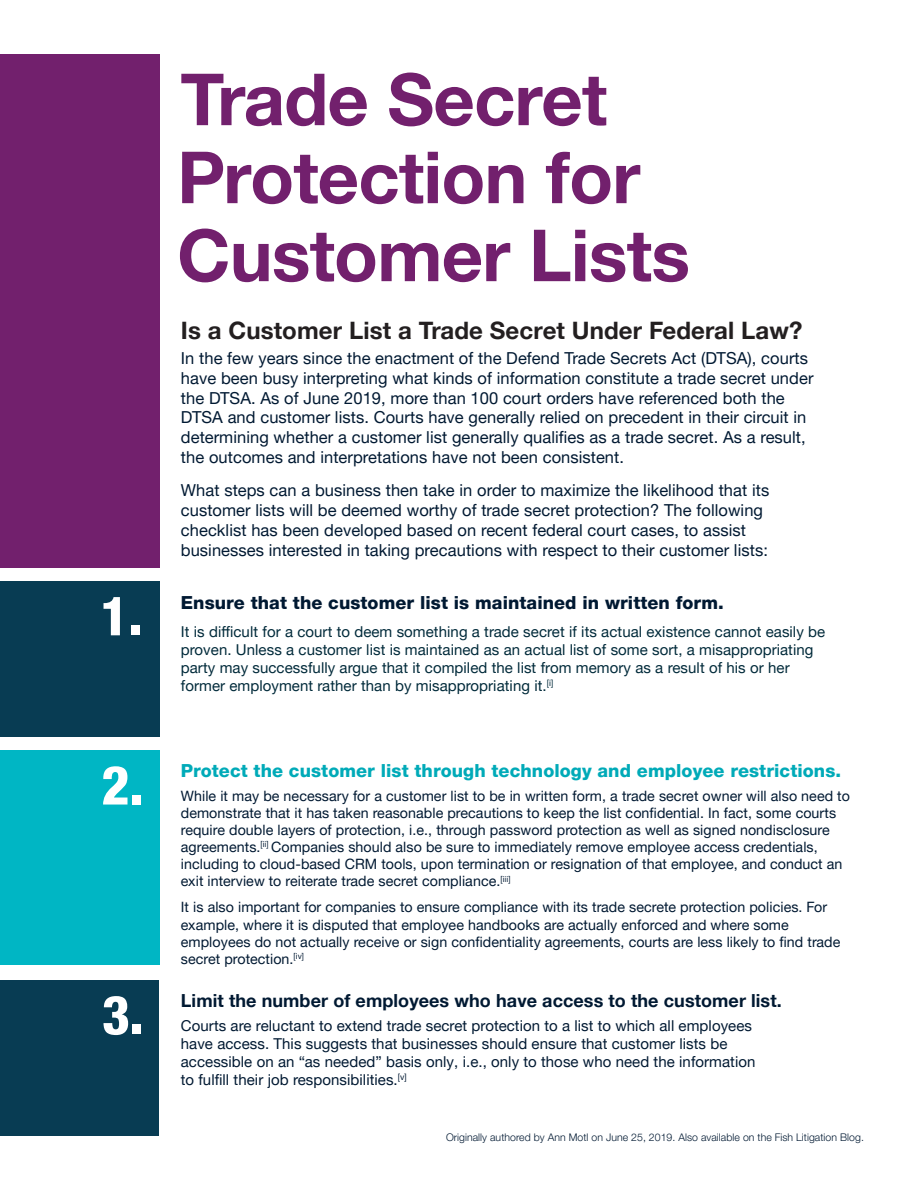
<style>
.page{position:relative;width:918px;height:1188px;background:#fff}
.page>*{position:absolute;margin:0;border:0;box-sizing:border-box;transform-origin:0 0}
.t1{font:700 72px "Helvetica Neue LTW1 G";letter-spacing:-.01em;color:#72206d}
.t2{font:800 condensed 54px "Helvetica Neue LTW1 G";color:#fff}
.t3{font:700 24px "Helvetica Neue LTW1 G";letter-spacing:.005em;color:#231f20}
.t4{font:800 18px "Helvetica Neue LTW1 G";letter-spacing:.005em;color:#00aab8}
.t5{font:700 18px "Helvetica Neue LTW1 G";letter-spacing:.005em;color:#001932}
.t6{font:800 18px "Helvetica Neue LTW1 G";letter-spacing:.005em;color:#001932}
.t7{font:16.5px/19.8px "Helvetica Neue LTW1 G";letter-spacing:.005em;color:#001932}
.t8{font:15px/18px "Helvetica Neue LTW1 G";letter-spacing:.005em;color:#002a3a}
.t9{font:15px/18px "Helvetica Neue LTW1 G";letter-spacing:.005em;color:#001932}
.t10{font:14.25px/17.1px "Helvetica Neue LTW1 G";letter-spacing:.005em;color:#001932}
.t11{font:300 10.5px "Helvetica Neue LTW1 G";letter-spacing:.005em;color:#001932}
</style>
<div class="page">
<div style="left:0;top:582px;width:160px;height:155px;background:#083c53"></div>
<div style="left:0;top:751px;width:160px;height:214px;background:#00b6c4"></div>
<div style="left:0;top:981px;width:158px;height:155px;background:#083c53"></div>
<div style="left:0;top:55px;width:160px;height:513px;background:#72206d"></div>
<p class="t2" style="left:100px;top:583px;width:44px">1.</p>
<p class="t2" style="left:101px;top:752px;width:44px">2.</p>
<p class="t2" style="left:102px;top:982px;width:44px">3.</p>
<p class="t1" style="left:180px;top:55px;width:428px">Trade Secret</p>
<p class="t1" style="left:177px;top:133px;width:465px">Protection for</p>
<p class="t1" style="left:177px;top:211px;width:514px">Customer Lists</p>
<p class="t3" style="left:181px;top:315px;width:623px">Is a Customer List a Trade Secret Under Federal Law?</p>
<p class="t7" style="left:181px;top:348px;width:634px">In the few years since the enactment of the Defend Trade Secrets Act (DTSA), courts have been busy interpreting what kinds of information constitute a trade secret under the DTSA. As of June 2019, more than 100 court orders have referenced both the DTSA and customer lists. Courts have generally relied on precedent in their circuit in determining whether a customer list generally qualifies as a trade secret. As a result, the outcomes and interpretations have not been consistent.</p>
<p class="t7" style="left:181px;top:481px;width:590px">What steps can a business then take in order to maximize the likelihood that its customer lists will be deemed worthy of trade secret protection? The following checklist has been developed based on recent federal court cases, to assist businesses interested in taking precautions with respect to their customer lists:</p>
<p class="t6" style="left:181px;top:592px;width:544px">Ensure that the customer list is maintained in written form.</p>
<p class="t8" style="left:181px;top:623px;width:646px">It is difficult for a court to deem something a trade secret if its actual existence cannot easily be proven. Unless a customer list is maintained as an actual list of some sort, a misappropriating party may successfully argue that it compiled the list from memory as a result of his or her former employment rather than by misappropriating it.<sup>[i]</sup></p>
<p class="t4" style="left:181px;top:760px;width:662px">Protect the customer list through technology and employee restrictions.</p>
<p class="t10" style="left:181px;top:787px;width:671px">While it may be necessary for a customer list to be in written form, a trade secret owner will also need to demonstrate that it has taken reasonable precautions to keep the list confidential. In fact, some courts require double layers of protection, i.e., through password protection as well as signed nondisclosure agreements.<sup>[ii]</sup> Companies should also be sure to immediately remove employee access credentials, including to cloud-based CRM tools, upon termination or resignation of that employee, and conduct an exit interview to reiterate trade secret compliance.<sup>[iii]</sup></p>
<p class="t10" style="left:181px;top:899px;width:661px">It is also important for companies to ensure compliance with its trade secrete protection policies. For example, where it is disputed that employee handbooks are actually enforced and where some employees do not actually receive or sign confidentiality agreements, courts are less likely to find trade secret protection.<sup>[iv]</sup></p>
<p class="t5" style="left:181px;top:989px;width:602px">Limit the number of employees who have access to the customer list.</p>
<p class="t9" style="left:181px;top:1016px;width:576px">Courts are reluctant to extend trade secret protection to a list to which all employees have access. This suggests that businesses should ensure that customer lists be accessible on an “as needed” basis only, i.e., only to those who need the information to fulfill their job responsibilities.<sup>[v]</sup></p>
<p class="t11" style="left:446px;top:1131px;width:419px">Originally authored by Ann Motl on June 25, 2019. Also available on the Fish Litigation Blog.</p>
</div>
